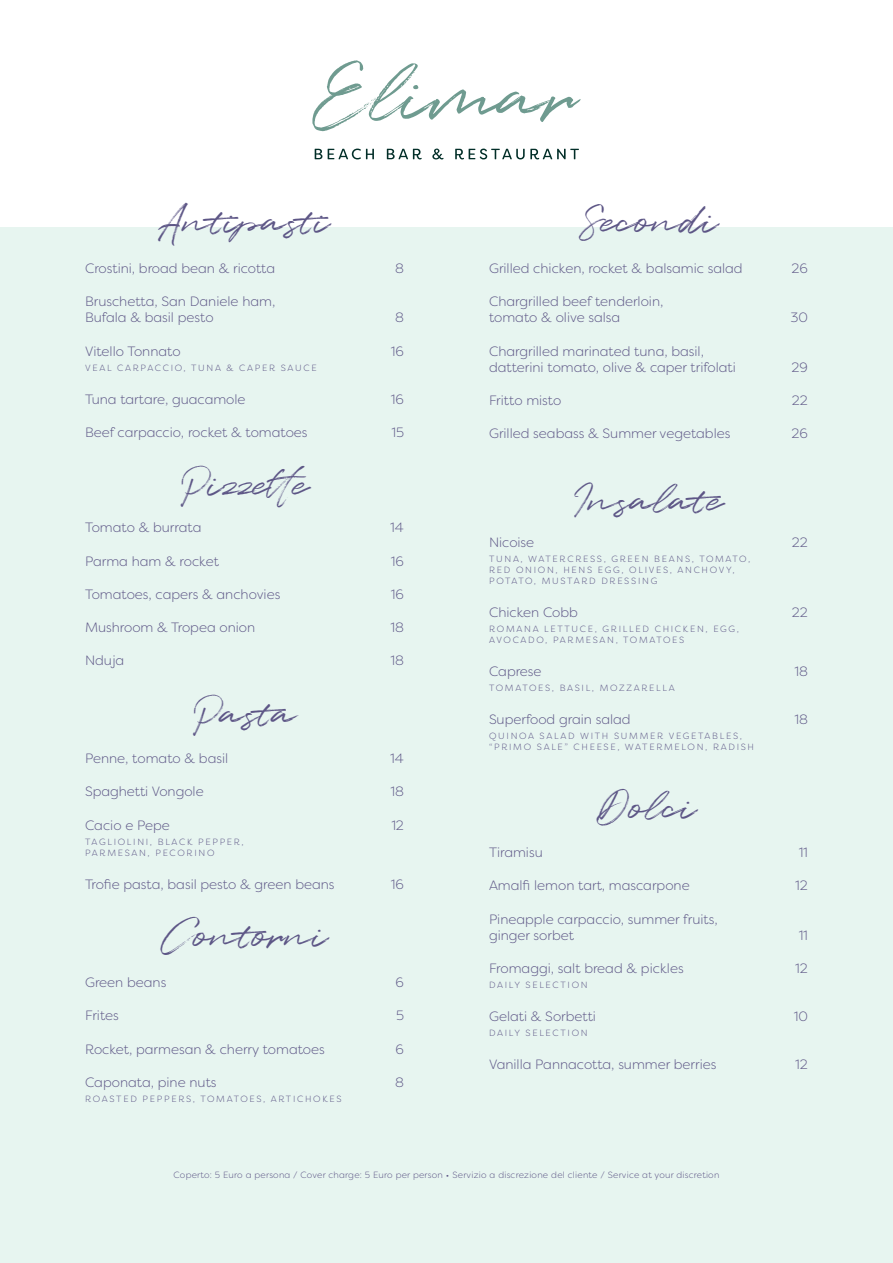
<style>
.page{position:relative;width:893px;height:1263px;background:#fff}
.page>*{position:absolute;margin:0;border:0;box-sizing:border-box;transform-origin:0 0}
.t1{font:40.5px "Quentin";color:#5d5686}
.t2{font:300 13.5px/16.2px "Filson Soft";color:#5d5686}
.t3{font:300 9px/10.8px "Filson Soft";letter-spacing:.19em;color:#5d5686}
.t4{font:300 9px "Filson Soft";letter-spacing:.025em;color:#5d5686}
</style>
<div class="page">
<div style="left:0;top:227px;width:893px;height:1036px;background:#e7f5f0"></div>
<svg style="left:312px;top:60px;width:268px;height:71px"></svg>
<svg style="left:315px;top:149px;width:7px;height:10px"></svg>
<svg style="left:328px;top:149px;width:46px;height:10px"></svg>
<svg style="left:387px;top:149px;width:35px;height:10px"></svg>
<svg style="left:432px;top:149px;width:12px;height:10px"></svg>
<svg style="left:455px;top:149px;width:124px;height:10px"></svg>
<h1 class="t1" style="left:159px;top:194px;width:179px">Antipasti</h1>
<p class="t2" style="left:85px;top:260px;width:192px">Crostini, broad bean &amp; ricotta</p>
<p class="t2" style="left:395px;top:260px;width:10px">8</p>
<p class="t2" style="left:85px;top:293px;width:192px">Bruschetta, San Daniele ham,<br>Bufala &amp; basil pesto</p>
<p class="t2" style="left:395px;top:310px;width:10px">8</p>
<p class="t2" style="left:85px;top:343px;width:97px">Vitello Tonnato</p>
<p class="t2" style="left:391px;top:343px;width:14px">16</p>
<p class="t3" style="left:85px;top:362px;width:233px">VEAL CARPACCIO, TUNA &amp; CAPER SAUCE</p>
<p class="t2" style="left:85px;top:391px;width:162px">Tuna tartare, guacamole</p>
<p class="t2" style="left:391px;top:391px;width:14px">16</p>
<p class="t2" style="left:85px;top:424px;width:224px">Beef carpaccio, rocket &amp; tomatoes</p>
<p class="t2" style="left:391px;top:424px;width:14px">15</p>
<h1 class="t1" style="left:180px;top:457px;width:130px">Pizzette</h1>
<p class="t2" style="left:85px;top:519px;width:118px">Tomato &amp; burrata</p>
<p class="t2" style="left:390px;top:519px;width:15px">14</p>
<p class="t2" style="left:85px;top:553px;width:135px">Parma ham &amp; rocket</p>
<p class="t2" style="left:391px;top:553px;width:14px">16</p>
<p class="t2" style="left:85px;top:586px;width:197px">Tomatoes, capers &amp; anchovies</p>
<p class="t2" style="left:391px;top:586px;width:14px">16</p>
<p class="t2" style="left:85px;top:619px;width:172px">Mushroom &amp; Tropea onion</p>
<p class="t2" style="left:390px;top:619px;width:15px">18</p>
<p class="t2" style="left:85px;top:652px;width:41px">Nduja</p>
<p class="t2" style="left:390px;top:652px;width:15px">18</p>
<h1 class="t1" style="left:193px;top:686px;width:105px">Pasta</h1>
<p class="t2" style="left:85px;top:750px;width:145px">Penne, tomato &amp; basil</p>
<p class="t2" style="left:390px;top:750px;width:15px">14</p>
<p class="t2" style="left:85px;top:783px;width:120px">Spaghetti Vongole</p>
<p class="t2" style="left:390px;top:783px;width:15px">18</p>
<p class="t2" style="left:85px;top:817px;width:86px">Cacio e Pepe</p>
<p class="t2" style="left:391px;top:817px;width:14px">12</p>
<p class="t3" style="left:85px;top:836px;width:160px">TAGLIOLINI, BLACK PEPPER,<br>PARMESAN, PECORINO</p>
<p class="t2" style="left:85px;top:876px;width:251px">Trofie pasta, basil pesto &amp; green beans</p>
<p class="t2" style="left:391px;top:876px;width:14px">16</p>
<h1 class="t1" style="left:161px;top:908px;width:168px">Contorni</h1>
<p class="t2" style="left:85px;top:974px;width:83px">Green beans</p>
<p class="t2" style="left:396px;top:974px;width:10px">6</p>
<p class="t2" style="left:85px;top:1007px;width:35px">Frites</p>
<p class="t2" style="left:396px;top:1007px;width:9px">5</p>
<p class="t2" style="left:85px;top:1041px;width:241px">Rocket, parmesan &amp; cherry tomatoes</p>
<p class="t2" style="left:396px;top:1041px;width:10px">6</p>
<p class="t2" style="left:85px;top:1074px;width:133px">Caponata, pine nuts</p>
<p class="t2" style="left:395px;top:1074px;width:10px">8</p>
<p class="t3" style="left:85px;top:1093px;width:258px">ROASTED PEPPERS, TOMATOES, ARTICHOKES</p>
<h1 class="t1" style="left:579px;top:194px;width:141px">Secondi</h1>
<p class="t2" style="left:489px;top:260px;width:255px">Grilled chicken, rocket &amp; balsamic salad</p>
<p class="t2" style="left:792px;top:260px;width:18px">26</p>
<p class="t2" style="left:489px;top:293px;width:176px">Chargrilled beef tenderloin, tomato &amp; olive salsa</p>
<p class="t2" style="left:790px;top:310px;width:19px">30</p>
<p class="t2" style="left:489px;top:343px;width:248px">Chargrilled marinated tuna, basil, datterini tomato, olive &amp; caper trifolati</p>
<p class="t2" style="left:792px;top:359px;width:18px">29</p>
<p class="t2" style="left:489px;top:392px;width:74px">Fritto misto</p>
<p class="t2" style="left:792px;top:392px;width:18px">22</p>
<p class="t2" style="left:489px;top:425px;width:243px">Grilled seabass &amp; Summer vegetables</p>
<p class="t2" style="left:792px;top:425px;width:18px">26</p>
<h1 class="t1" style="left:574px;top:473px;width:156px">Insalate</h1>
<p class="t2" style="left:489px;top:534px;width:47px">Nicoise</p>
<p class="t2" style="left:792px;top:534px;width:18px">22</p>
<p class="t3" style="left:489px;top:553px;width:263px">TUNA, WATERCRESS, GREEN BEANS, TOMATO,<br>RED ONION, HENS EGG, OLIVES, ANCHOVY,<br>POTATO, MUSTARD DRESSING</p>
<p class="t2" style="left:489px;top:604px;width:91px">Chicken Cobb</p>
<p class="t2" style="left:792px;top:604px;width:18px">22</p>
<p class="t3" style="left:489px;top:623px;width:251px">ROMANA LETTUCE, GRILLED CHICKEN, EGG,<br>AVOCADO, PARMESAN, TOMATOES</p>
<p class="t2" style="left:489px;top:663px;width:54px">Caprese</p>
<p class="t2" style="left:794px;top:663px;width:15px">18</p>
<p class="t3" style="left:489px;top:682px;width:187px">TOMATOES, BASIL, MOZZARELLA</p>
<p class="t2" style="left:489px;top:711px;width:143px">Superfood grain salad</p>
<p class="t2" style="left:794px;top:711px;width:15px">18</p>
<p class="t3" style="left:489px;top:731px;width:267px">QUINOA SALAD WITH SUMMER VEGETABLES, “PRIMO SALE” CHEESE, WATERMELON, RADISH</p>
<h1 class="t1" style="left:600px;top:780px;width:98px">Dolci</h1>
<p class="t2" style="left:489px;top:844px;width:55px">Tiramisu</p>
<p class="t2" style="left:799px;top:844px;width:11px">11</p>
<p class="t2" style="left:489px;top:877px;width:202px">Amalfi lemon tart, mascarpone</p>
<p class="t2" style="left:795px;top:877px;width:14px">12</p>
<p class="t2" style="left:489px;top:910px;width:230px">Pineapple carpaccio, summer fruits, ginger sorbet</p>
<p class="t2" style="left:799px;top:927px;width:11px">11</p>
<p class="t2" style="left:489px;top:960px;width:196px">Fromaggi, salt bread &amp; pickles</p>
<p class="t2" style="left:795px;top:960px;width:14px">12</p>
<p class="t3" style="left:489px;top:979px;width:100px">DAILY SELECTION</p>
<p class="t2" style="left:489px;top:1008px;width:108px">Gelati &amp; Sorbetti</p>
<p class="t2" style="left:794px;top:1008px;width:16px">10</p>
<p class="t3" style="left:489px;top:1027px;width:100px">DAILY SELECTION</p>
<p class="t2" style="left:489px;top:1056px;width:229px">Vanilla Pannacotta, summer berries</p>
<p class="t2" style="left:795px;top:1056px;width:14px">12</p>
<p class="t4" style="left:174px;top:1169px;width:547px">Coperto: 5 Euro a persona / Cover charge: 5 Euro per person • Servizio a discrezione del cliente / Service at your discretion</p>
</div>
